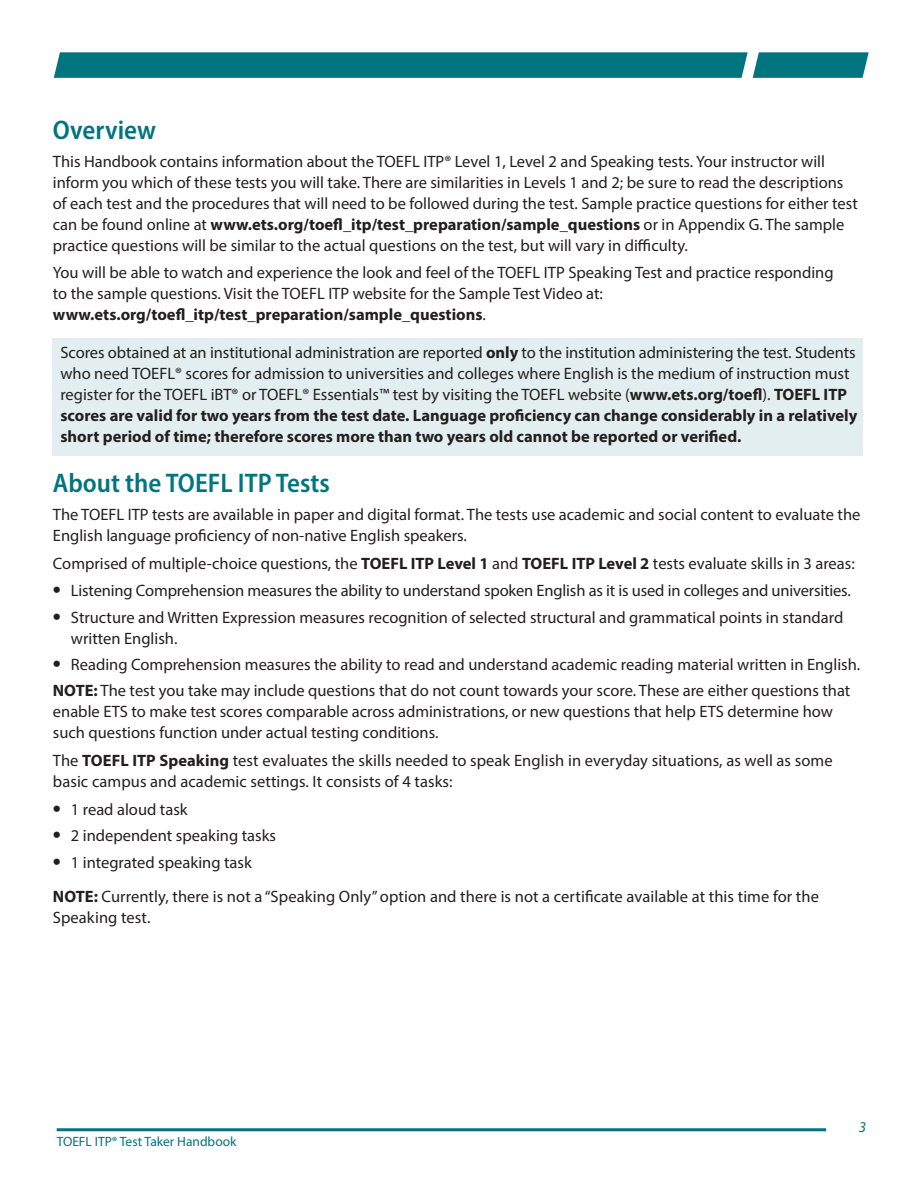
<style>
.page{position:relative;width:918px;height:1188px;background:#fff}
.page>*{position:absolute;margin:0;border:0;box-sizing:border-box;transform-origin:0 0}
.t1{font:600 semi-condensed 27px "Myriad Pro";color:#007580}
.t2{font:16.5px/21px "Myriad Pro";color:#231f20}
.t3{font:italic 15px "Myriad Pro";color:#007580}
.t4{font:13.5px "Myriad Pro";color:#007580}
.s1{font-weight:700}
.s2{font-weight:700;font-size:24px}
</style>
<div class="page">
<div style="left:756px;top:52px;width:110px;height:26px;background:#007580"></div>
<div style="left:57px;top:52px;width:688px;height:26px;background:#007580"></div>
<hr style="left:57px;top:1128px;width:769px;height:3px;background:#007580">
<div style="left:53px;top:338px;width:810px;height:117px;background:#e2eeef"></div>
<h1 class="t1" style="left:53px;top:113px;width:105px">Overview</h1>
<p class="t2" style="left:53px;top:150px;width:806px">This Handbook contains information about the TOEFL ITP® Level 1, Level 2 and Speaking tests. Your instructor will inform you which of these tests you will take. There are similarities in Levels 1 and 2; be sure to read the descriptions of each test and the procedures that will need to be followed during the test. Sample practice questions for either test can be found online at <span class="s1">www.ets.org/toefl_itp/test_preparation/sample_questions</span> or in Appendix G. The sample practice questions will be similar to the actual questions on the test, but will vary in difficulty.</p>
<p class="t2" style="left:53px;top:262px;width:782px">You will be able to watch and experience the look and feel of the TOEFL ITP Speaking Test and practice responding to the sample questions. Visit the TOEFL ITP website for the Sample Test Video at: <span class="s1">www.ets.org/toefl_itp/test_preparation/sample_questions</span>.</p>
<p class="t2" style="left:60px;top:341px;width:798px">Scores obtained at an institutional administration are reported <span class="s1">only</span> to the institution administering the test. Students who need TOEFL® scores for admission to universities and colleges where English is the medium of instruction must register for the TOEFL iBT® or TOEFL® Essentials™ test by visiting the TOEFL website (<span class="s1">www.ets.org/toefl</span>). <span class="s1">TOEFL ITP scores are valid for two years from the test date. Language proficiency can change considerably in a relatively short period of time; therefore scores more than two years old cannot be reported or verified.</span></p>
<h1 class="t1" style="left:53px;top:466px;width:278px">About the TOEFL ITP Tests</h1>
<p class="t2" style="left:53px;top:503px;width:809px">The TOEFL ITP tests are available in paper and digital format. The tests use academic and social content to evaluate the<br>English language proficiency of non-native English speakers.</p>
<p class="t2" style="left:53px;top:552px;width:803px">Comprised of multiple-choice questions, the <span class="s1">TOEFL ITP Level 1</span> and <span class="s1">TOEFL ITP Level 2</span> tests evaluate skills in 3 areas:</p>
<p class="t2" style="left:53px;top:580px;width:799px"><span class="s2">•</span> Listening Comprehension measures the ability to understand spoken English as it is used in colleges and universities.</p>
<p class="t2" style="left:71px;top:606px;width:774px;text-indent:-18px"><span class="s2">•</span> Structure and Written Expression measures recognition of selected structural and grammatical points in standard written English.</p>
<p class="t2" style="left:53px;top:651px;width:809px;line-height:26.4px"><span class="s2">•</span> Reading Comprehension measures the ability to read and understand academic reading material written in English.<br><span class="s1">NOTE:</span> The test you take may include questions that do not count towards your score. These are either questions that</p>
<p class="t2" style="left:53px;top:701px;width:782px">enable ETS to make test scores comparable across administrations, or new questions that help ETS determine how such questions function under actual testing conditions.</p>
<p class="t2" style="left:53px;top:750px;width:781px">The <span class="s1">TOEFL ITP Speaking</span> test evaluates the skills needed to speak English in everyday situations, as well as some basic campus and academic settings. It consists of 4 tasks:</p>
<p class="t2" style="left:53px;top:799px;width:136px"><span class="s2">•</span> 1 read aloud task</p>
<p class="t2" style="left:53px;top:825px;width:225px"><span class="s2">•</span> 2 independent speaking tasks</p>
<p class="t2" style="left:53px;top:845px;width:768px;line-height:34.5px"><span class="s2">•</span> 1 integrated speaking task<br><span class="s1">NOTE:</span> Currently, there is not a “Speaking Only” option and there is not a certificate available at this time for the</p>
<p class="t2" style="left:53px;top:907px;width:99px">Speaking test.</p>
<p class="t4" style="left:57px;top:1134px;width:181px">TOEFL ITP® Test Taker Handbook</p>
<p class="t3" style="left:859px;top:1118px;width:9px">3</p>
</div>
